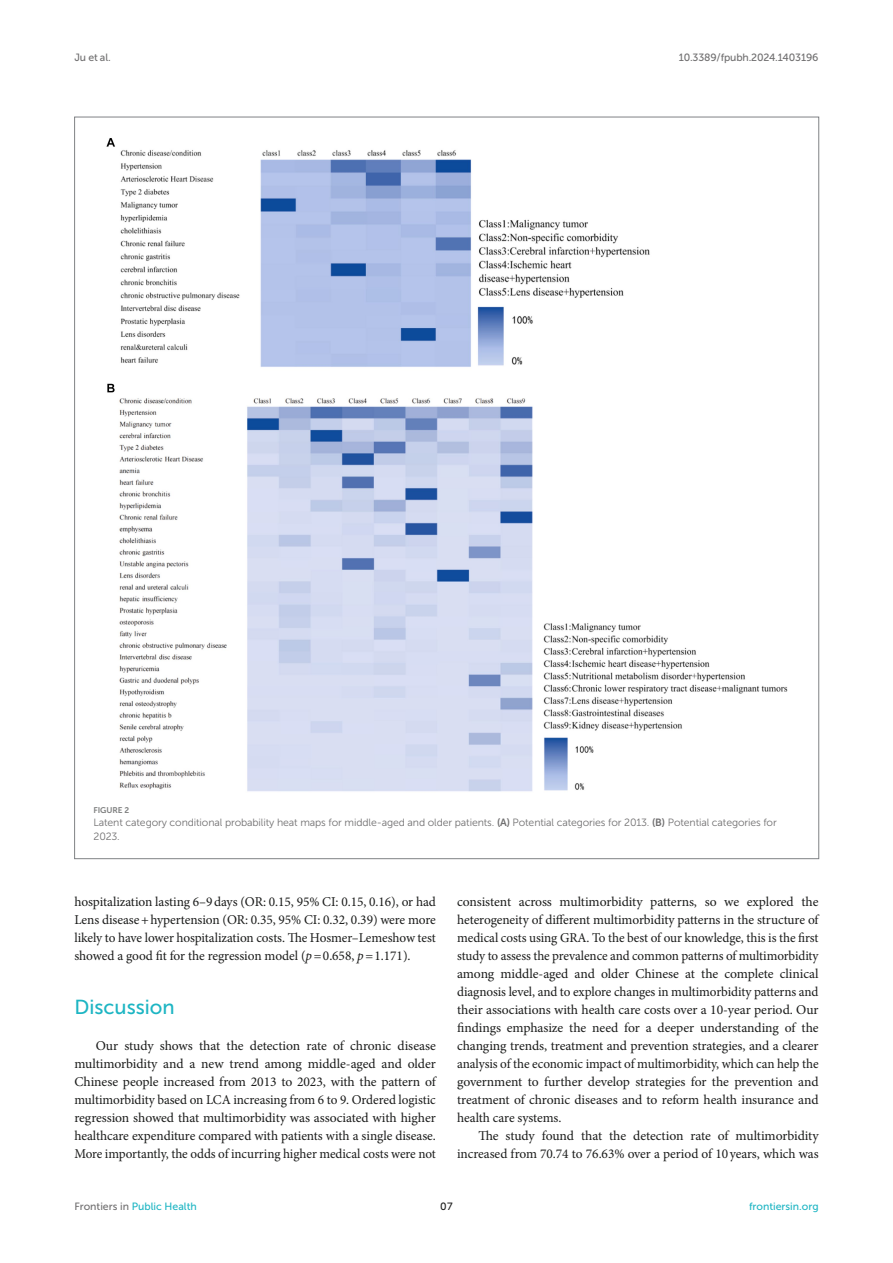
<style>
.page{position:relative;width:893px;height:1263px;background:#fff}
.page>*{position:absolute;margin:0;border:0;box-sizing:border-box;transform-origin:0 0}
.HEAD_1{font:20.25px "Museo Sans 500";color:#1db5c3}
.TEXT_FLUSH{font:13.5px/18px "Minion Pro";letter-spacing:-.005em;color:#1b1c1b;text-align:justify}
.TEXT{font:13.5px/18px "Minion Pro";letter-spacing:-.005em;color:#1b1c1b;text-align:right}
.FIG_LEG{font:10.5px/13.5px "Museo Sans 300";letter-spacing:-.01em;color:#706f70}
.t1{font:10.5px "Museo Sans 500";color:#1db5c3}
.t2{font:10.5px "Museo Sans 500";letter-spacing:-.015em;color:#706f70}
.t3{font:10.5px "Museo Sans 500";color:#1b1c1b}
.FIG_HD{font:8.25px "Museo Sans 700";letter-spacing:-.01em;color:#7e7f7f}
.s1{font-family:"Museo Sans 700"}
.s2{font-style:italic}
.s3{color:#706f70}
</style>
<div class="page">
<img style="left:106px;top:138px;width:682px;height:654px">
<p class="t2" style="left:74px;top:51px;width:38px">Ju et al.</p>
<p class="t2" style="left:679px;top:51px;width:141px">10.3389/fpubh.2024.1403196</p>
<p class="FIG_HD" style="left:94px;top:805px;width:37px">FIGURE 2</p>
<p class="FIG_LEG" style="left:94px;top:816px;width:685px">Latent category conditional probability heat maps for middle-aged and older patients. <span class="s1">(A)</span> Potential categories for 2013. <span class="s1">(B)</span> Potential categories for<br>2023.</p>
<p class="TEXT_FLUSH" style="left:74px;top:893px;width:363px">hospitalization lasting 6–9days (OR: 0.15, 95% CI: 0.15, 0.16), or had Lens disease+hypertension (OR: 0.35, 95% CI: 0.32, 0.39) were more likely to have lower hospitalization costs. The Hosmer–Lemeshow test showed a good fit for the regression model (<span class="s2">p</span>=0.658, <span class="s2">p</span>=1.171).</p>
<p class="HEAD_1" style="left:74px;top:996px;width:102px">Discussion</p>
<p class="TEXT_FLUSH" style="left:74px;top:1037px;width:363px;text-indent:21px">Our study shows that the detection rate of chronic disease multimorbidity and a new trend among middle-aged and older Chinese people increased from 2013 to 2023, with the pattern of multimorbidity based on LCA increasing from 6 to 9. Ordered logistic regression showed that multimorbidity was associated with higher healthcare expenditure compared with patients with a single disease.<br>More importantly, the odds of incurring higher medical costs were not</p>
<p class="TEXT_FLUSH" style="left:457px;top:893px;width:363px">consistent across multimorbidity patterns, so we explored the heterogeneity of different multimorbidity patterns in the structure of medical costs using GRA. To the best of our knowledge, this is the first study to assess the prevalence and common patterns of multimorbidity among middle-aged and older Chinese at the complete clinical diagnosis level, and to explore changes in multimorbidity patterns and their associations with health care costs over a 10-year period. Our findings emphasize the need for a deeper understanding of the changing trends, treatment and prevention strategies, and a clearer analysis of the economic impact of multimorbidity, which can help the government to further develop strategies for the prevention and treatment of chronic diseases and to reform health insurance and health care systems.</p>
<p class="TEXT" style="left:457px;top:1127px;width:363px">The study found that the detection rate of multimorbidity increased from 70.74 to 76.63% over a period of 10years, which was</p>
<p class="t1" style="left:74px;top:1200px;width:124px"><span class="s3">Frontiers in</span> Public Health</p>
<p class="t3" style="left:440px;top:1200px;width:14px">07</p>
<p class="t1" style="left:749px;top:1200px;width:71px">frontiersin.org</p>
</div>
